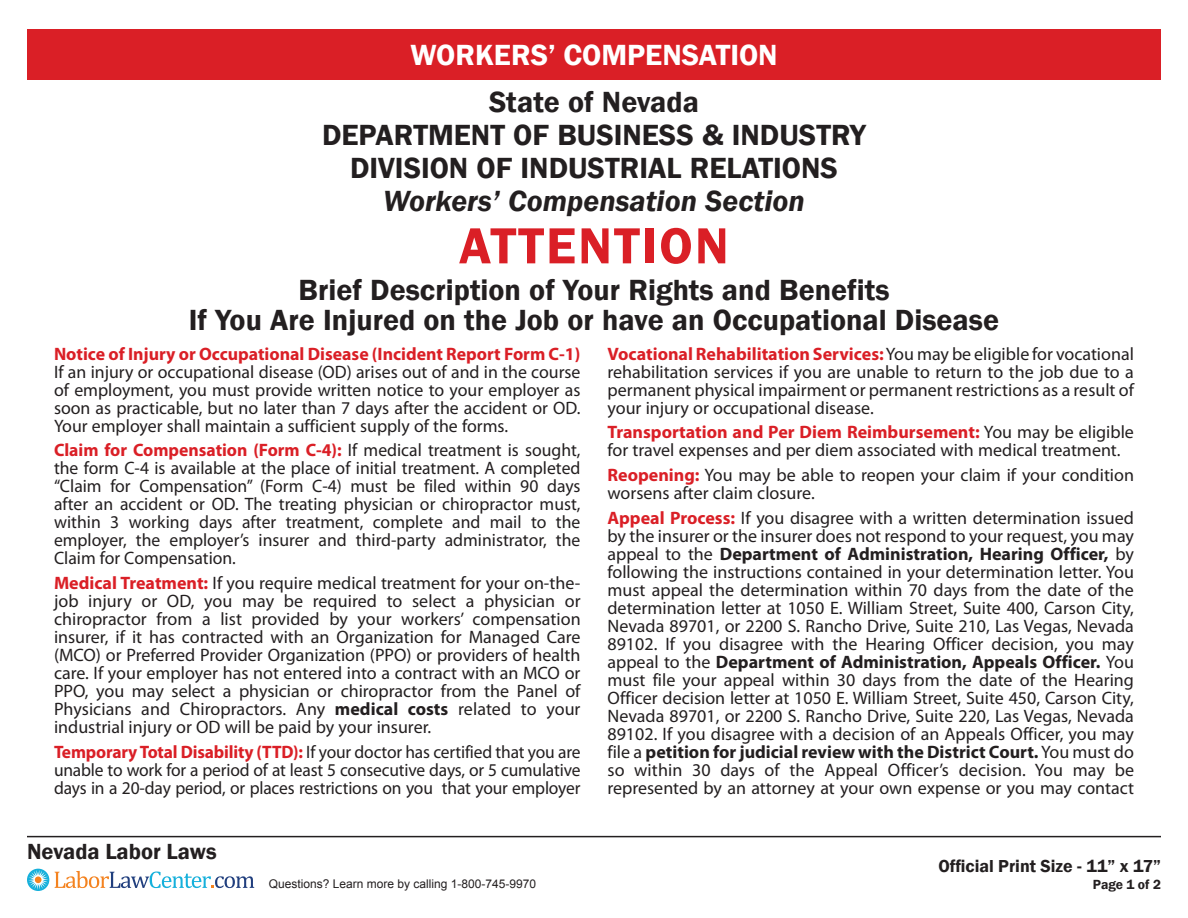
<style>
.page{position:relative;width:1188px;height:918px;background:#fff}
.page>*{position:absolute;margin:0;border:0;box-sizing:border-box;transform-origin:0 0}
.t1{font:600 52.5px "Franklin Gothic";letter-spacing:.04em;color:#da1f26}
.t2{font:600 30px "Franklin Gothic";color:#231f20}
.t3{font:italic 600 30px "Franklin Gothic";color:#231f20}
.t4{font:600 30px "Franklin Gothic";color:#fff}
.t5{font:600 22.5px "Franklin Gothic";color:#231f20}
.t6{font:18px/18px "Myriad Pro";color:#231f20;text-align:justify}
.t7{font:600 17.85px "Franklin Gothic";color:#231f20}
.t8{font:600 13.65px "Franklin Gothic";color:#231f20}
.t9{font:12px "Arial";color:#231f20}
.s1{font-weight:700;color:#da1f26}
.s2{font-weight:700}
</style>
<div class="page">
<hr style="left:27px;top:836px;width:1134px;height:1px;background:#231f20">
<svg style="left:27px;top:869px;width:22px;height:22px"></svg>
<div style="left:35px;top:876px;width:7px;height:7px;background:#f58320;border-radius:50%"></div>
<svg style="left:55px;top:871px;width:199px;height:17px"></svg>
<div style="left:27px;top:29px;width:1134px;height:50px;background:#da1f26"></div>
<p class="t4" style="left:410px;top:36px;width:369px">WORKERS’ COMPENSATION</p>
<p class="t2" style="left:489px;top:83px;width:211px">State of Nevada</p>
<p class="t2" style="left:322px;top:116px;width:545px">DEPARTMENT OF BUSINESS &amp; INDUSTRY</p>
<p class="t2" style="left:350px;top:149px;width:489px">DIVISION OF INDUSTRIAL RELATIONS</p>
<p class="t3" style="left:383px;top:181px;width:423px">Workers’ Compensation Section</p>
<p class="t1" style="left:459px;top:213px;width:271px">ATTENTION</p>
<p class="t2" style="left:299px;top:272px;width:593px">Brief Description of Your Rights and Benefits</p>
<p class="t2" style="left:189px;top:302px;width:812px">If You Are Injured on the Job or have an Occupational Disease</p>
<p class="t6" style="left:54px;top:344px;width:528px"><span class="s1">Notice of Injury or Occupational Disease (Incident Report Form C-1)<br></span>If an injury or occupational disease (OD) arises out of and in the course of employment, you must provide written notice to your employer as soon as practicable, but no later than 7 days after the accident or OD.<br>Your employer shall maintain a sufficient supply of the forms.</p>
<p class="t6" style="left:54px;top:441px;width:528px"><span class="s1">Claim for Compensation (Form C-4):</span> If medical treatment is sought, the form C-4 is available at the place of initial treatment. A completed “Claim for Compensation” (Form C-4) must be filed within 90 days after an accident or OD. The treating physician or chiropractor must, within 3 working days after treatment, complete and mail to the employer, the employer’s insurer and third-party administrator, the Claim for Compensation.</p>
<p class="t6" style="left:54px;top:574px;width:528px"><span class="s1">Medical Treatment:</span> If you require medical treatment for your on-the&shy;job injury or OD, you may be required to select a physician or chiropractor from a list provided by your workers’ compensation insurer, if it has contracted with an Organization for Managed Care (MCO) or Preferred Provider Organization (PPO) or providers of health care. If your employer has not entered into a contract with an MCO or PPO, you may select a physician or chiropractor from the Panel of Physicians and Chiropractors. Any <span class="s2">medical costs</span> related to your industrial injury or OD will be paid by your insurer.</p>
<p class="t6" style="left:54px;top:743px;width:528px"><span class="s1">Temporary Total Disability (TTD):</span> If your doctor has certified that you are unable to work for a period of at least 5 consecutive days, or 5 cumulative days in a 20-day period, or places restrictions on you that your employer</p>
<p class="t6" style="left:608px;top:344px;width:528px"><span class="s1">Vocational Rehabilitation Services:</span> You may be eligible for vocational rehabilitation services if you are unable to return to the job due to a permanent physical impairment or permanent restrictions as a result of your injury or occupational disease.</p>
<p class="t6" style="left:608px;top:423px;width:528px"><span class="s1">Transportation and Per Diem Reimbursement:</span> You may be eligible for travel expenses and per diem associated with medical treatment.</p>
<p class="t6" style="left:608px;top:466px;width:528px"><span class="s1">Reopening:</span> You may be able to reopen your claim if your condition worsens after claim closure.</p>
<p class="t6" style="left:608px;top:509px;width:528px"><span class="s1">Appeal Process:</span> If you disagree with a written determination issued by the insurer or the insurer does not respond to your request, you may appeal to the <span class="s2">Department of Administration, Hearing Officer,</span> by following the instructions contained in your determination letter. You must appeal the determination within 70 days from the date of the determination letter at 1050 E. William Street, Suite 400, Carson City, Nevada 89701, or 2200 S. Rancho Drive, Suite 210, Las Vegas, Nevada 89102. If you disagree with the Hearing Officer decision, you may appeal to the <span class="s2">Department of Administration, Appeals Officer.</span> You must file your appeal within 30 days from the date of the Hearing Officer decision letter at 1050 E. William Street, Suite 450, Carson City, Nevada 89701, or 2200 S. Rancho Drive, Suite 220, Las Vegas, Nevada 89102. If you disagree with a decision of an Appeals Officer, you may file a <span class="s2">petition for judicial review with the District Court.</span> You must do so within 30 days of the Appeal Officer’s decision. You may be represented by an attorney at your own expense or you may contact</p>
<p class="t5" style="left:27px;top:837px;width:191px">Nevada Labor Laws</p>
<p class="t9" style="left:269px;top:876px;width:269px">Questions? Learn more by calling 1-800-745-9970</p>
<p class="t7" style="left:938px;top:855px;width:224px">Official Print Size - 11” x 17”</p>
<p class="t8" style="left:1093px;top:876px;width:70px">Page 1 of 2</p>
</div>
